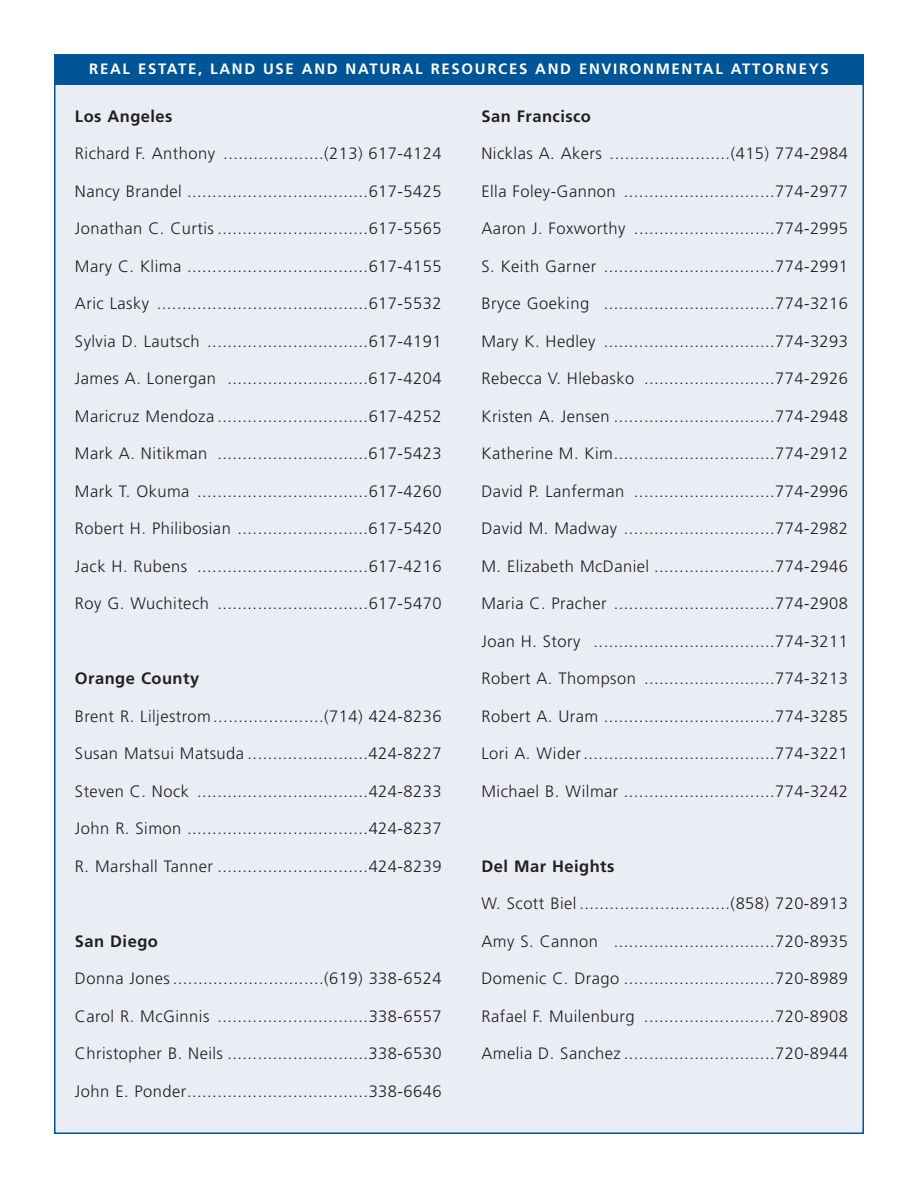
<style>
.page{position:relative;width:918px;height:1188px;background:#fff}
.page>*{position:absolute;margin:0;border:0;box-sizing:border-box;transform-origin:0 0}
.t1{font:300 16.5px "Frutiger";letter-spacing:.03em;color:#231f20}
.t2{font:700 16.5px "Frutiger";letter-spacing:.03em;color:#231f20}
.t3{font:700 15px "Frutiger";letter-spacing:.11em;color:#fff}
</style>
<div class="page">
<div style="left:55px;top:55px;width:808px;height:1078px;background:#ebedf5"></div>
<div style="left:54px;top:54px;width:810px;height:31px;background:#005596"></div>
<p class="t3" style="left:89px;top:63px;width:741px">REAL ESTATE, LAND USE AND NATURAL RESOURCES AND ENVIRONMENTAL ATTORNEYS</p>
<p class="t2" style="left:75px;top:109px;width:99px">Los Angeles</p>
<p class="t1" style="left:75px;top:147px;width:368px">Richard F. Anthony ....................(213) 617-4124</p>
<p class="t1" style="left:75px;top:184px;width:368px">Nancy Brandel ....................................617-5425</p>
<p class="t1" style="left:75px;top:222px;width:368px">Jonathan C. Curtis ..............................617-5565</p>
<p class="t1" style="left:75px;top:259px;width:368px">Mary C. Klima ....................................617-4155</p>
<p class="t1" style="left:75px;top:297px;width:368px">Aric Lasky ..........................................617-5532</p>
<p class="t1" style="left:75px;top:334px;width:368px">Sylvia D. Lautsch ................................617-4191</p>
<p class="t1" style="left:75px;top:372px;width:368px">James A. Lonergan ............................617-4204</p>
<p class="t1" style="left:75px;top:409px;width:368px">Maricruz Mendoza ..............................617-4252</p>
<p class="t1" style="left:75px;top:447px;width:368px">Mark A. Nitikman ..............................617-5423</p>
<p class="t1" style="left:75px;top:484px;width:368px">Mark T. Okuma ..................................617-4260</p>
<p class="t1" style="left:75px;top:522px;width:368px">Robert H. Philibosian ..........................617-5420</p>
<p class="t1" style="left:75px;top:559px;width:368px">Jack H. Rubens ..................................617-4216</p>
<p class="t1" style="left:75px;top:597px;width:368px">Roy G. Wuchitech ..............................617-5470</p>
<p class="t2" style="left:482px;top:109px;width:111px">San Francisco</p>
<p class="t1" style="left:482px;top:147px;width:368px">Nicklas A. Akers ........................(415) 774-2984</p>
<p class="t1" style="left:482px;top:184px;width:368px">Ella Foley-Gannon ..............................774-2977</p>
<p class="t1" style="left:482px;top:222px;width:368px">Aaron J. Foxworthy ............................774-2995</p>
<p class="t1" style="left:482px;top:259px;width:368px">S. Keith Garner ..................................774-2991</p>
<p class="t1" style="left:482px;top:297px;width:368px">Bryce Goeking ..................................774-3216</p>
<p class="t1" style="left:482px;top:334px;width:368px">Mary K. Hedley ..................................774-3293</p>
<p class="t1" style="left:482px;top:372px;width:368px">Rebecca V. Hlebasko ..........................774-2926</p>
<p class="t1" style="left:482px;top:409px;width:368px">Kristen A. Jensen ................................774-2948</p>
<p class="t1" style="left:482px;top:447px;width:368px">Katherine M. Kim................................774-2912</p>
<p class="t1" style="left:482px;top:484px;width:368px">David P. Lanferman ............................774-2996</p>
<p class="t1" style="left:482px;top:522px;width:368px">David M. Madway ..............................774-2982</p>
<p class="t1" style="left:482px;top:559px;width:368px">M. Elizabeth McDaniel ........................774-2946</p>
<p class="t1" style="left:482px;top:597px;width:368px">Maria C. Pracher ................................774-2908</p>
<p class="t1" style="left:482px;top:634px;width:368px">Joan H. Story ....................................774-3211</p>
<p class="t1" style="left:482px;top:672px;width:368px">Robert A. Thompson ..........................774-3213</p>
<p class="t1" style="left:482px;top:709px;width:368px">Robert A. Uram ..................................774-3285</p>
<p class="t1" style="left:482px;top:747px;width:368px">Lori A. Wider......................................774-3221</p>
<p class="t1" style="left:482px;top:784px;width:368px">Michael B. Wilmar ..............................774-3242</p>
<p class="t2" style="left:75px;top:672px;width:126px">Orange County</p>
<p class="t1" style="left:75px;top:709px;width:368px">Brent R. Liljestrom......................(714) 424-8236</p>
<p class="t1" style="left:75px;top:747px;width:368px">Susan Matsui Matsuda ........................424-8227</p>
<p class="t1" style="left:75px;top:784px;width:368px">Steven C. Nock ..................................424-8233</p>
<p class="t1" style="left:75px;top:822px;width:368px">John R. Simon ....................................424-8237</p>
<p class="t1" style="left:75px;top:859px;width:368px">R. Marshall Tanner ..............................424-8239</p>
<p class="t2" style="left:482px;top:859px;width:134px">Del Mar Heights</p>
<p class="t1" style="left:482px;top:897px;width:368px">W. Scott Biel ..............................(858) 720-8913</p>
<p class="t1" style="left:481px;top:934px;width:368px">Amy S. Cannon ................................720-8935</p>
<p class="t1" style="left:481px;top:972px;width:368px">Domenic C. Drago ..............................720-8989</p>
<p class="t1" style="left:481px;top:1009px;width:368px">Rafael F. Muilenburg ..........................720-8908</p>
<p class="t1" style="left:481px;top:1047px;width:368px">Amelia D. Sanchez ..............................720-8944</p>
<p class="t2" style="left:75px;top:934px;width:84px">San Diego</p>
<p class="t1" style="left:75px;top:972px;width:368px">Donna Jones ..............................(619) 338-6524</p>
<p class="t1" style="left:75px;top:1009px;width:368px">Carol R. McGinnis ..............................338-6557</p>
<p class="t1" style="left:75px;top:1047px;width:368px">Christopher B. Neils ............................338-6530</p>
<p class="t1" style="left:75px;top:1084px;width:368px">John E. Ponder....................................338-6646</p>
</div>
